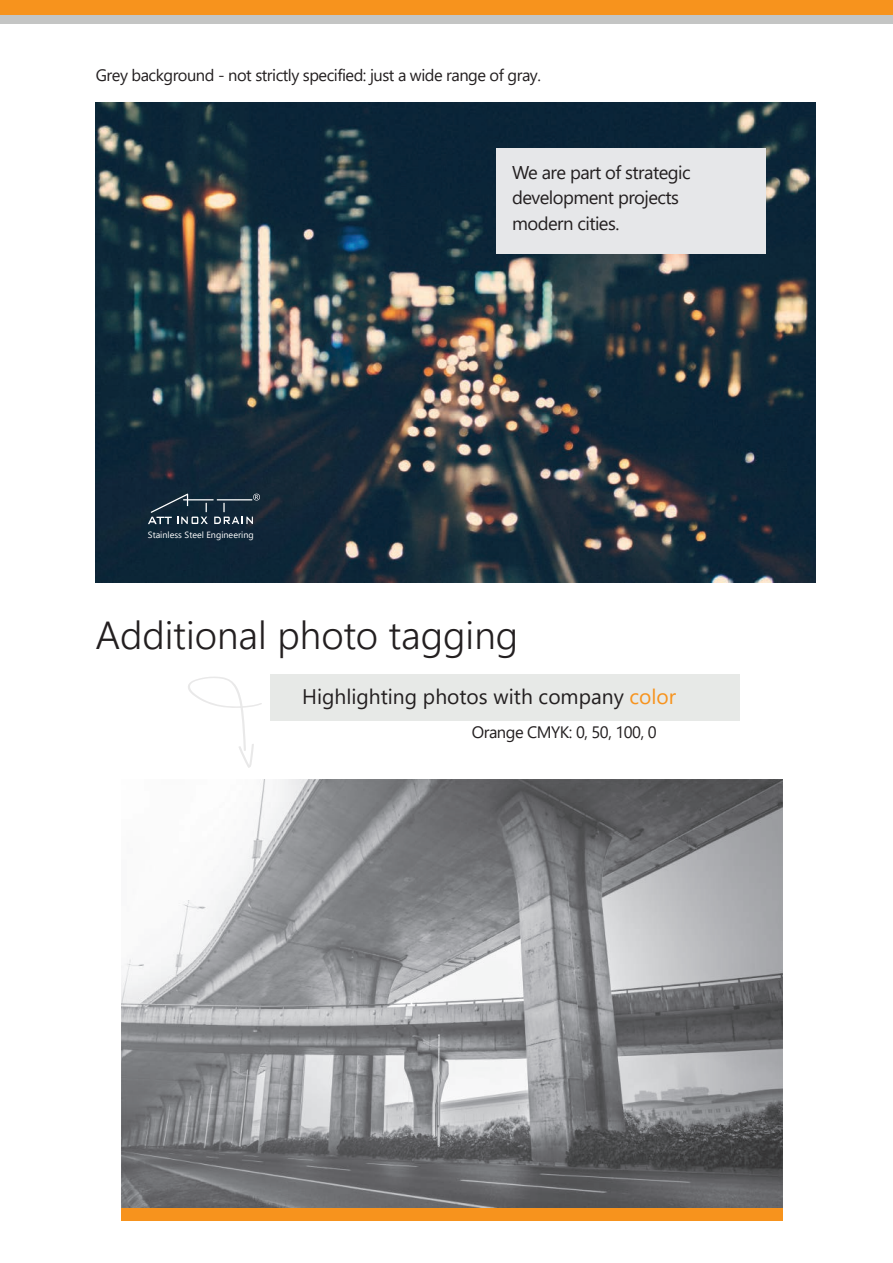
<style>
.page{position:relative;width:893px;height:1263px;background:#fff}
.page>*{position:absolute;margin:0;border:0;box-sizing:border-box;transform-origin:0 0}
.t1{font:300 39px "Segoe UI";color:#231f20}
.t2{font:21px "Segoe UI";color:#231f20}
.t3{font:18.45px/25.2px "Segoe UI";letter-spacing:-.03em;color:#231f20}
.t4{font:16.5px "Segoe UI";letter-spacing:-.03em;color:#231f20}
.t5{font:9px "Segoe UI";color:#fff}
.s1{color:#f7931d}
</style>
<div class="page">
<div style="left:270px;top:674px;width:470px;height:47px;background:#e7e9e7"></div>
<div style="left:0;top:0;width:893px;height:16px;background:#f7931d"></div>
<div style="left:0;top:16px;width:893px;height:8px;background:#c4c5c4"></div>
<img style="left:95px;top:103px;width:720px;height:479px">
<div style="left:496px;top:149px;width:270px;height:105px;background:#e6e7e9"></div>
<svg style="left:214px;top:494px;width:46px;height:30px"></svg>
<hr style="left:183px;top:499px;width:31px;height:1px;background:#fff">
<svg style="left:148px;top:493px;width:60px;height:31px;background:#304453"></svg>
<img style="left:121px;top:779px;width:662px;height:429px">
<div style="left:121px;top:1208px;width:662px;height:12px;background:#f7931d"></div>
<svg style="left:188px;top:677px;width:74px;height:91px"></svg>
<p class="t4" style="left:96px;top:60px;width:447px">Grey background - not strictly specified: just a wide range of gray.</p>
<p class="t5" style="left:148px;top:526px;width:107px">Stainless Steel Engineering</p>
<p class="t3" style="left:512px;top:158px;width:180px">We are part of strategic development projects modern cities.</p>
<h1 class="t1" style="left:95px;top:599px;width:424px">Additional photo tagging</h1>
<p class="t2" style="left:302px;top:676px;width:376px">Highlighting photos with company <span class="s1">color</span></p>
<p class="t4" style="left:472px;top:717px;width:186px">Orange CMYK: 0, 50, 100, 0</p>
</div>
